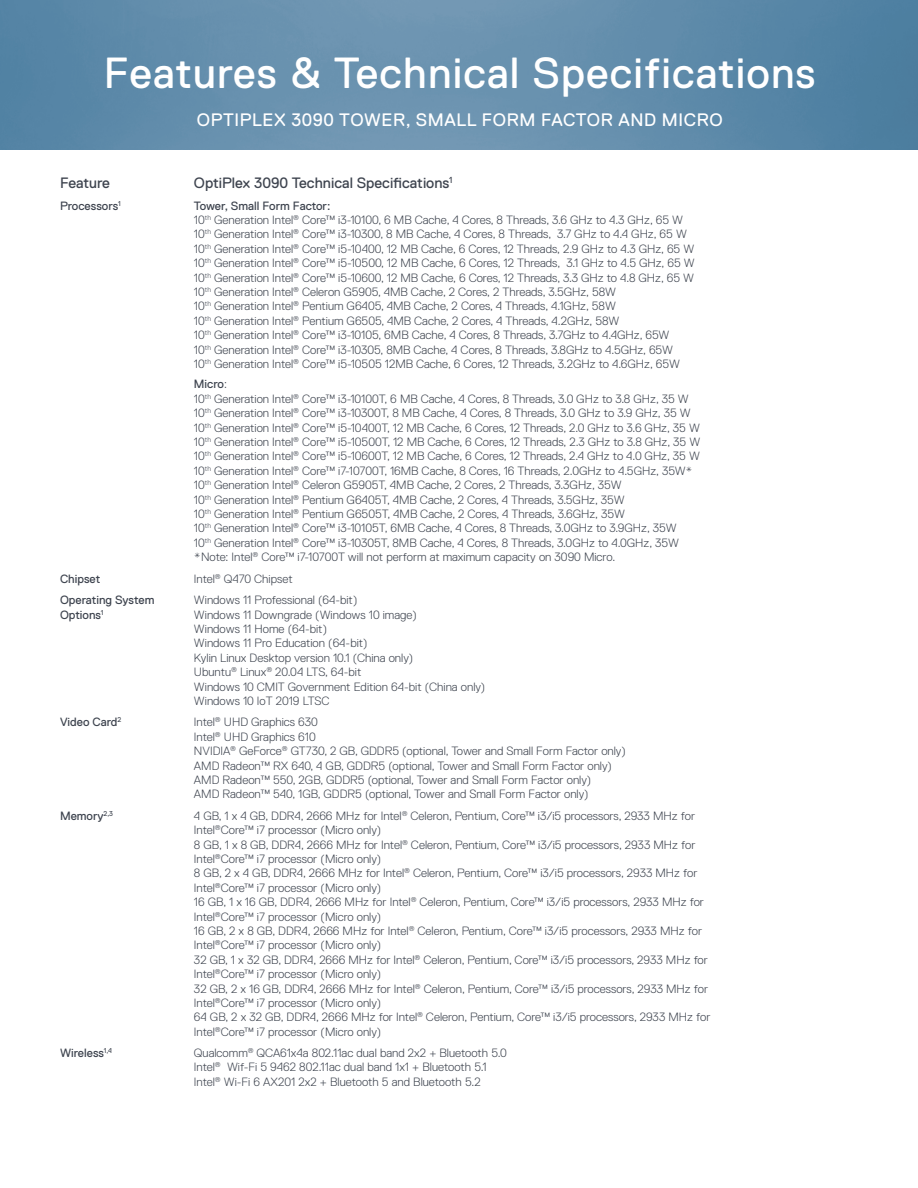
<style>
.page{position:relative;width:918px;height:1188px;background:#fff}
.page>*{position:absolute;margin:0;border:0;box-sizing:border-box;transform-origin:0 0}
.t1{font:43.5px "Dell Replica";letter-spacing:.025em;color:#fff}
.t2{font:18px "Dell Replica";letter-spacing:.035em;color:#fff}
.URL{font:15px "Dell Replica";color:#3e444f}
.URL-2{font:300 12px/14.4px "Dell Replica";color:#3e444f}
.URL-3{font:12px "Dell Replica";color:#3e444f}
.s1{font-weight:300}
</style>
<div class="page">
<img style="left:0;top:0;width:918px;height:150px">
<p class="t1" style="left:104px;top:49px;width:713px">Features &amp; Technical Specifications</p>
<p class="t2" style="left:197px;top:110px;width:528px">OPTIPLEX 3090 TOWER, SMALL FORM FACTOR AND MICRO</p>
<p class="URL" style="left:60px;top:175px;width:52px">Feature</p>
<p class="URL" style="left:194px;top:175px;width:260px">OptiPlex 3090 Technical Specifications<sup>1</sup></p>
<p class="URL-3" style="left:60px;top:199px;width:62px">Processors<sup>1</sup></p>
<p class="URL-3" style="left:194px;top:199px;width:138px">Tower, Small Form Factor:</p>
<p class="URL-2" style="left:194px;top:213px;width:491px">10<sup>th</sup> Generation Intel<sup>®</sup> Core™ i3-10100, 6 MB Cache, 4 Cores, 8 Threads, 3.6 GHz to 4.3 GHz, 65 W</p>
<p class="URL-2" style="left:194px;top:227px;width:494px">10<sup>th</sup> Generation Intel<sup>®</sup> Core™ i3-10300, 8 MB Cache, 4 Cores, 8 Threads, 3.7 GHz to 4.4 GHz, 65 W</p>
<p class="URL-2" style="left:194px;top:242px;width:502px">10<sup>th</sup> Generation Intel<sup>®</sup> Core™ i5-10400, 12 MB Cache, 6 Cores, 12 Threads, 2.9 GHz to 4.3 GHz, 65 W</p>
<p class="URL-2" style="left:194px;top:256px;width:502px">10<sup>th</sup> Generation Intel<sup>®</sup> Core™ i5-10500, 12 MB Cache, 6 Cores, 12 Threads, 3.1 GHz to 4.5 GHz, 65 W</p>
<p class="URL-2" style="left:194px;top:270px;width:502px">10<sup>th</sup> Generation Intel<sup>®</sup> Core™ i5-10600, 12 MB Cache, 6 Cores, 12 Threads, 3.3 GHz to 4.8 GHz, 65 W<br>10<sup>th</sup> Generation Intel<sup>®</sup> Celeron G5905, 4MB Cache, 2 Cores, 2 Threads, 3.5GHz, 58W</p>
<p class="URL-2" style="left:194px;top:299px;width:423px">10<sup>th</sup> Generation Intel<sup>®</sup> Pentium G6405, 4MB Cache, 2 Cores, 4 Threads, 4.1GHz, 58W</p>
<p class="URL-2" style="left:194px;top:314px;width:427px">10<sup>th</sup> Generation Intel<sup>®</sup> Pentium G6505, 4MB Cache, 2 Cores, 4 Threads, 4.2GHz, 58W</p>
<p class="URL-2" style="left:194px;top:328px;width:477px">10<sup>th</sup> Generation Intel<sup>®</sup> Core™ i3-10105, 6MB Cache, 4 Cores, 8 Threads, 3.7GHz to 4.4GHz, 65W</p>
<p class="URL-2" style="left:194px;top:342px;width:481px">10<sup>th</sup> Generation Intel<sup>®</sup> Core™ i3-10305, 8MB Cache, 4 Cores, 8 Threads, 3.8GHz to 4.5GHz, 65W</p>
<p class="URL-2" style="left:194px;top:357px;width:488px">10<sup>th</sup> Generation Intel<sup>®</sup> Core™ i5-10505 12MB Cache, 6 Cores, 12 Threads, 3.2GHz to 4.6GHz, 65W</p>
<p class="URL-3" style="left:194px;top:378px;width:34px">Micro<span class="s1">:</span></p>
<p class="URL-2" style="left:194px;top:392px;width:496px">10<sup>th</sup> Generation Intel<sup>®</sup> Core™ i3-10100T, 6 MB Cache, 4 Cores, 8 Threads, 3.0 GHz to 3.8 GHz, 35 W</p>
<p class="URL-2" style="left:194px;top:406px;width:498px">10<sup>th</sup> Generation Intel<sup>®</sup> Core™ i3-10300T, 8 MB Cache, 4 Cores, 8 Threads, 3.0 GHz to 3.9 GHz, 35 W</p>
<p class="URL-2" style="left:194px;top:420px;width:508px">10<sup>th</sup> Generation Intel<sup>®</sup> Core™ i5-10400T, 12 MB Cache, 6 Cores, 12 Threads, 2.0 GHz to 3.6 GHz, 35 W</p>
<p class="URL-2" style="left:194px;top:435px;width:508px">10<sup>th</sup> Generation Intel<sup>®</sup> Core™ i5-10500T, 12 MB Cache, 6 Cores, 12 Threads, 2.3 GHz to 3.8 GHz, 35 W</p>
<p class="URL-2" style="left:194px;top:449px;width:508px">10<sup>th</sup> Generation Intel<sup>®</sup> Core™ i5-10600T, 12 MB Cache, 6 Cores, 12 Threads, 2.4 GHz to 4.0 GHz, 35 W<br>10<sup>th</sup> Generation Intel<sup>®</sup> Core™ i7-10700T, 16MB Cache, 8 Cores, 16 Threads, 2.0GHz to 4.5GHz, 35W*</p>
<p class="URL-2" style="left:194px;top:478px;width:429px">10<sup>th</sup> Generation Intel<sup>®</sup> Celeron G5905T, 4MB Cache, 2 Cores, 2 Threads, 3.3GHz, 35W</p>
<p class="URL-2" style="left:194px;top:492px;width:432px">10<sup>th</sup> Generation Intel<sup>®</sup> Pentium G6405T, 4MB Cache, 2 Cores, 4 Threads, 3.5GHz, 35W</p>
<p class="URL-2" style="left:194px;top:507px;width:432px">10<sup>th</sup> Generation Intel<sup>®</sup> Pentium G6505T, 4MB Cache, 2 Cores, 4 Threads, 3.6GHz, 35W</p>
<p class="URL-2" style="left:194px;top:521px;width:484px">10<sup>th</sup> Generation Intel<sup>®</sup> Core™ i3-10105T, 6MB Cache, 4 Cores, 8 Threads, 3.0GHz to 3.9GHz, 35W</p>
<p class="URL-2" style="left:194px;top:536px;width:487px">10<sup>th</sup> Generation Intel<sup>®</sup> Core™ i3-10305T, 8MB Cache, 4 Cores, 8 Threads, 3.0GHz to 4.0GHz, 35W *Note: Intel<sup>®</sup> Core™ i7-10700T will not perform at maximum capacity on 3090 Micro.</p>
<p class="URL-3" style="left:60px;top:572px;width:42px">Chipset</p>
<p class="URL-2" style="left:194px;top:571px;width:100px">Intel<sup>®</sup> Q470 Chipset</p>
<p class="URL-3" style="left:60px;top:593px;width:96px">Operating System</p>
<p class="URL-3" style="left:60px;top:608px;width:45px">Options<sup>1</sup></p>
<p class="URL-2" style="left:194px;top:593px;width:165px">Windows 11 Professional (64-bit)</p>
<p class="URL-2" style="left:194px;top:607px;width:224px">Windows 11 Downgrade (Windows 10 image)</p>
<p class="URL-2" style="left:194px;top:622px;width:135px">Windows 11 Home (64-bit)</p>
<p class="URL-2" style="left:194px;top:636px;width:175px">Windows 11 Pro Education (64-bit)</p>
<p class="URL-2" style="left:194px;top:651px;width:221px">Kylin Linux Desktop version 10.1 (China only)</p>
<p class="URL-2" style="left:194px;top:665px;width:169px">Ubuntu<sup>®</sup> Linux<sup>®</sup> 20.04 LTS, 64-bit</p>
<p class="URL-2" style="left:194px;top:679px;width:293px">Windows 10 CMIT Government Edition 64-bit (China only)</p>
<p class="URL-2" style="left:194px;top:694px;width:137px">Windows 10 IoT 2019 LTSC</p>
<p class="URL-3" style="left:60px;top:716px;width:63px">Video Card<sup>2</sup></p>
<p class="URL-2" style="left:194px;top:715px;width:126px">Intel<sup>®</sup> UHD Graphics 630</p>
<p class="URL-2" style="left:194px;top:729px;width:123px">Intel<sup>®</sup> UHD Graphics 610</p>
<p class="URL-2" style="left:194px;top:744px;width:433px">NVIDIA<sup>®</sup> GeForce<sup>®</sup> GT730, 2 GB, GDDR5 (optional, Tower and Small Form Factor only)</p>
<p class="URL-2" style="left:194px;top:758px;width:419px">AMD Radeon™ RX 640, 4 GB, GDDR5 (optional, Tower and Small Form Factor only)</p>
<p class="URL-2" style="left:194px;top:773px;width:399px">AMD Radeon™ 550, 2GB, GDDR5 (optional, Tower and Small Form Factor only)</p>
<p class="URL-2" style="left:194px;top:787px;width:396px">AMD Radeon™ 540, 1GB, GDDR5 (optional, Tower and Small Form Factor only)</p>
<p class="URL-3" style="left:60px;top:809px;width:55px">Memory<sup>2,3</sup></p>
<p class="URL-2" style="left:194px;top:808px;width:503px">4 GB, 1 x 4 GB, DDR4, 2666 MHz for Intel<sup>®</sup> Celeron, Pentium, Core™ i3/i5 processors, 2933 MHz for<br>Intel<sup>®</sup>Core™ i7 processor (Micro only)</p>
<p class="URL-2" style="left:194px;top:837px;width:503px">8 GB, 1 x 8 GB, DDR4, 2666 MHz for Intel<sup>®</sup> Celeron, Pentium, Core™ i3/i5 processors, 2933 MHz for<br>Intel<sup>®</sup>Core™ i7 processor (Micro only)</p>
<p class="URL-2" style="left:194px;top:866px;width:505px">8 GB, 2 x 4 GB, DDR4, 2666 MHz for Intel<sup>®</sup> Celeron, Pentium, Core™ i3/i5 processors, 2933 MHz for<br>Intel<sup>®</sup>Core™ i7 processor (Micro only)</p>
<p class="URL-2" style="left:194px;top:895px;width:512px">16 GB, 1 x 16 GB, DDR4, 2666 MHz for Intel<sup>®</sup> Celeron, Pentium, Core™ i3/i5 processors, 2933 MHz for<br>Intel<sup>®</sup>Core™ i7 processor (Micro only)</p>
<p class="URL-2" style="left:194px;top:924px;width:510px">16 GB, 2 x 8 GB, DDR4, 2666 MHz for Intel<sup>®</sup> Celeron, Pentium, Core™ i3/i5 processors, 2933 MHz for<br>Intel<sup>®</sup>Core™ i7 processor (Micro only)</p>
<p class="URL-2" style="left:194px;top:952px;width:516px">32 GB, 1 x 32 GB, DDR4, 2666 MHz for Intel<sup>®</sup> Celeron, Pentium, Core™ i3/i5 processors, 2933 MHz for<br>Intel<sup>®</sup>Core™ i7 processor (Micro only)</p>
<p class="URL-2" style="left:194px;top:981px;width:516px">32 GB, 2 x 16 GB, DDR4, 2666 MHz for Intel<sup>®</sup> Celeron, Pentium, Core™ i3/i5 processors, 2933 MHz for<br>Intel<sup>®</sup>Core™ i7 processor (Micro only)</p>
<p class="URL-2" style="left:194px;top:1010px;width:518px">64 GB, 2 x 32 GB, DDR4, 2666 MHz for Intel<sup>®</sup> Celeron, Pentium, Core™ i3/i5 processors, 2933 MHz for<br>Intel<sup>®</sup>Core™ i7 processor (Micro only)</p>
<p class="URL-3" style="left:60px;top:1046px;width:54px">Wireless<sup>1,4</sup></p>
<p class="URL-2" style="left:194px;top:1046px;width:314px">Qualcomm<sup>®</sup> QCA61x4a 802.11ac dual band 2x2 + Bluetooth 5.0</p>
<p class="URL-2" style="left:194px;top:1060px;width:294px">Intel<sup>®</sup> Wif-Fi 5 9462 802.11ac dual band 1x1 + Bluetooth 5.1</p>
<p class="URL-2" style="left:194px;top:1075px;width:288px">Intel<sup>®</sup> Wi-Fi 6 AX201 2x2 + Bluetooth 5 and Bluetooth 5.2</p>
</div>
